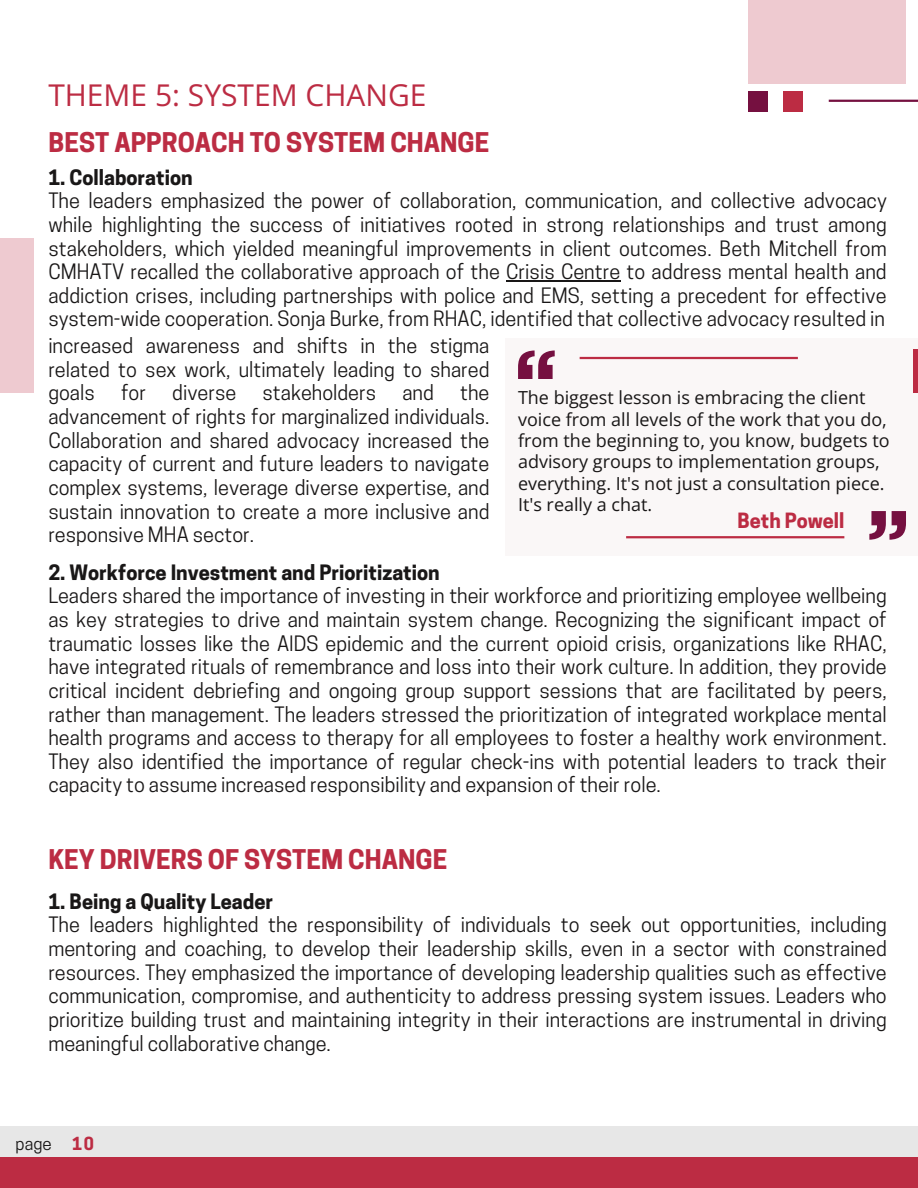
<style>
.page{position:relative;width:918px;height:1188px;background:#fff}
.page>*{position:absolute;margin:0;border:0;box-sizing:border-box;transform-origin:0 0}
.t1{font:30px "Open Sans";color:#bc2c43}
.t2{font:700 25.5px "Cooper Hewitt";color:#bc2c43}
.t3{font:19.95px/23.7px "Cooper Hewitt";color:#191717;text-align:justify}
.t4{font:700 19.95px "Cooper Hewitt";color:#191717}
.t5{font:700 19.8px "Cooper Hewitt";color:#bc2c43}
.t6{font:18px/21.3px "Open Sans";color:#191717}
.t7{font:16.95px "Cooper Hewitt";color:#191717}
.s1{font-weight:700;color:#bc2c43}
</style>
<div class="page">
<div style="left:0;top:238px;width:34px;height:155px;background:#eecad0"></div>
<div style="left:748px;top:0;width:157px;height:84px;background:#eecad0"></div>
<div style="left:0;top:1151px;width:918px;height:37px;background:#bc2c43"></div>
<div style="left:0;top:1126px;width:918px;height:30px;background:#e7e7e7"></div>
<hr style="left:829px;top:100px;width:89px;height:2px;background:#751040">
<div style="left:748px;top:92px;width:19px;height:20px;background:#751040"></div>
<div style="left:783px;top:92px;width:19px;height:20px;background:#bc2c43"></div>
<hr style="left:506px;top:280px;width:114px;height:1px;background:#191717">
<div style="left:505px;top:338px;width:413px;height:218px;background:#faf7f7"></div>
<svg style="left:518px;top:350px;width:37px;height:29px"></svg>
<hr style="left:580px;top:357px;width:218px;height:2px;background:#bc2c43">
<svg style="left:869px;top:512px;width:37px;height:28px"></svg>
<hr style="left:626px;top:536px;width:218px;height:2px;background:#bc2c43">
<div style="left:913px;top:349px;width:5px;height:44px;background:#bc2c43"></div>
<h1 class="t1" style="left:48px;top:74px;width:380px">THEME 5: SYSTEM CHANGE</h1>
<p class="t2" style="left:48px;top:133px;width:442px">BEST APPROACH TO SYSTEM CHANGE</p>
<p class="t4" style="left:48px;top:170px;width:146px">1. Collaboration</p>
<p class="t3" style="left:48px;top:191px;width:840px">The leaders emphasized the power of collaboration, communication, and collective advocacy while highlighting the success of initiatives rooted in strong relationships and trust among stakeholders, which yielded meaningful improvements in client outcomes. Beth Mitchell from CMHATV recalled the collaborative approach of the Crisis Centre to address mental health and addiction crises, including partnerships with police and EMS, setting a precedent for effective system-wide cooperation. Sonja Burke, from RHAC, identified that collective advocacy resulted in</p>
<p class="t3" style="left:48px;top:336px;width:443px">increased awareness and shifts in the stigma related to sex work, ultimately leading to shared goals</p>
<p class="t3" style="left:121px;top:384px;width:27px">for</p>
<p class="t3" style="left:172px;top:384px;width:65px">diverse</p>
<p class="t3" style="left:263px;top:384px;width:115px">stakeholders</p>
<p class="t3" style="left:402px;top:384px;width:33px">and</p>
<p class="t3" style="left:48px;top:384px;width:443px;text-indent:412px">the advancement of rights for marginalized individuals.<br>Collaboration and shared advocacy increased the capacity of current and future leaders to navigate complex systems, leverage diverse expertise, and sustain innovation to create a more inclusive and responsive MHA sector.</p>
<p class="t6" style="left:518px;top:387px;width:373px">The biggest lesson is embracing the client voice from all levels of the work that you do, from the beginning to, you know, budgets to advisory groups to implementation groups, everything. It's not just a consultation piece.<br>It's really a chat.</p>
<p class="t5" style="left:737px;top:513px;width:108px">Beth Powell</p>
<p class="t4" style="left:48px;top:565px;width:393px">2. Workforce Investment and Prioritization</p>
<p class="t3" style="left:48px;top:587px;width:840px">Leaders shared the importance of investing in their workforce and prioritizing employee wellbeing as key strategies to drive and maintain system change. Recognizing the significant impact of traumatic losses like the AIDS epidemic and the current opioid crisis, organizations like RHAC, have integrated rituals of remembrance and loss into their work culture. In addition, they provide critical incident debriefing and ongoing group support sessions that are facilitated by peers, rather than management. The leaders stressed the prioritization of integrated workplace mental health programs and access to therapy for all employees to foster a healthy work environment.<br>They also identified the importance of regular check-ins with potential leaders to track their capacity to assume increased responsibility and expansion of their role.</p>
<p class="t2" style="left:48px;top:850px;width:400px">KEY DRIVERS OF SYSTEM CHANGE</p>
<p class="t4" style="left:48px;top:894px;width:226px">1. Being a Quality Leader</p>
<p class="t3" style="left:48px;top:916px;width:840px">The leaders highlighted the responsibility of individuals to seek out opportunities, including mentoring and coaching, to develop their leadership skills, even in a sector with constrained resources. They emphasized the importance of developing leadership qualities such as effective communication, compromise, and authenticity to address pressing system issues. Leaders who prioritize building trust and maintaining integrity in their interactions are instrumental in driving meaningful collaborative change.</p>
<p class="t7" style="left:16px;top:1138px;width:80px">page <span class="s1">10</span></p>
</div>
